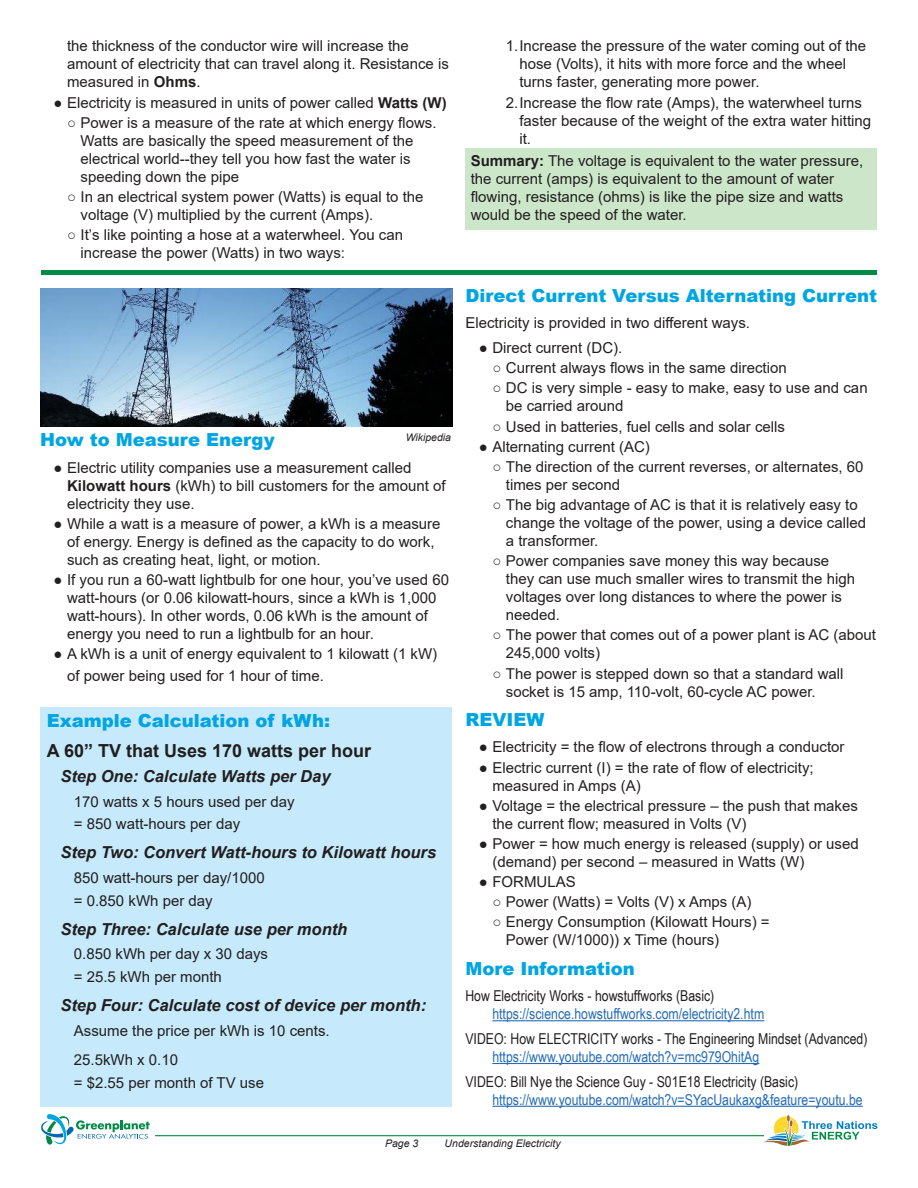
<style>
.page{position:relative;width:918px;height:1188px;background:#fff}
.page>*{position:absolute;margin:0;border:0;box-sizing:border-box;transform-origin:0 0}
.t1{font:900 18px "Arial";color:#00a5e1}
.t2{font:700 18px "Arial";color:#221f1f}
.t3{font:italic 700 16.5px "Arial";color:#221f1f}
.t4{font:15px/18px "Arial";color:#221f1f}
.t5{font:15px "Arial Narrow";color:#256cb5}
.t6{font:15px "Arial Narrow";color:#221f1f}
.t7{font:italic 10.5px "Arial";color:#221f1f}
.s1{font-weight:700}
</style>
<div class="page">
<hr style="left:41px;top:1135px;width:837px;height:1px;background:#008b46">
<div style="left:41px;top:1113px;width:114px;height:34px;background:#fff"></div>
<svg style="left:41px;top:1114px;width:109px;height:31px"></svg>
<div style="left:764px;top:1113px;width:114px;height:34px;background:#fff"></div>
<svg style="left:764px;top:1115px;width:113px;height:31px"></svg>
<div style="left:465px;top:148px;width:412px;height:82px;background:#cce6ca"></div>
<hr style="left:492px;top:1020px;width:272px;height:1px;background:#256cb5">
<hr style="left:492px;top:1063px;width:267px;height:1px;background:#256cb5">
<hr style="left:492px;top:1106px;width:371px;height:1px;background:#256cb5">
<div style="left:40px;top:707px;width:412px;height:400px;background:#c6eafb"></div>
<div style="left:41px;top:270px;width:836px;height:5px;background:#008b46"></div>
<img style="left:40px;top:289px;width:413px;height:138px">
<p class="t4" style="left:67px;top:38px;width:383px">the thickness of the conductor wire will increase the amount of electricity that can travel along it. Resistance is measured in <span class="s1">Ohms</span>.</p>
<p class="t4" style="left:54px;top:93px;width:395px">● Electricity is measured in units of power called <span class="s1">Watts (W)</span></p>
<p class="t4" style="left:81px;top:113px;width:357px;text-indent:-14px">○ Power is a measure of the rate at which energy flows.<br>Watts are basically the speed measurement of the electrical world--they tell you how fast the water is speeding down the pipe</p>
<p class="t4" style="left:81px;top:188px;width:344px;text-indent:-14px">○ In an electrical system power (Watts) is equal to the voltage (V) multiplied by the current (Amps).</p>
<p class="t4" style="left:81px;top:226px;width:324px;text-indent:-14px">○ It’s like pointing a hose at a waterwheel. You can increase the power (Watts) in two ways:</p>
<p class="t1" style="left:40px;top:433px;width:236px">How to Measure Energy</p>
<p class="t4" style="left:67px;top:459px;width:380px;text-indent:-14px">● Electric utility companies use a measurement called<br><span class="s1">Kilowatt hours</span> (kWh) to bill customers for the amount of electricity they use.</p>
<p class="t4" style="left:67px;top:515px;width:375px;text-indent:-14px">● While a watt is a measure of power, a kWh is a measure of energy. Energy is defined as the capacity to do work, such as creating heat, light, or motion.</p>
<p class="t4" style="left:67px;top:571px;width:383px;text-indent:-14px">● If you run a 60-watt lightbulb for one hour, you’ve used 60 watt-hours (or 0.06 kilowatt-hours, since a kWh is 1,000 watt-hours). In other words, 0.06 kWh is the amount of energy you need to run a lightbulb for an hour.</p>
<p class="t4" style="left:67px;top:643px;width:372px;line-height:21.6px;text-indent:-14px">● A kWh is a unit of energy equivalent to 1 kilowatt (1 kW) of power being used for 1 hour of time.</p>
<p class="t7" style="left:406px;top:433px;width:47px">Wikipedia</p>
<p class="t1" style="left:47px;top:714px;width:285px">Example Calculation of kWh:</p>
<p class="t2" style="left:47px;top:744px;width:326px">A 60” TV that Uses 170 watts per hour</p>
<p class="t3" style="left:60px;top:770px;width:272px">Step One: Calculate Watts per Day</p>
<p class="t4" style="left:74px;top:791px;width:222px;line-height:22.5px">170 watts x 5 hours used per day = 850 watt-hours per day</p>
<p class="t3" style="left:60px;top:846px;width:377px">Step Two: Convert Watt-hours to Kilowatt hours</p>
<p class="t4" style="left:74px;top:867px;width:192px;line-height:22.5px">850 watt-hours per day/1000 = 0.850 kWh per day</p>
<p class="t3" style="left:60px;top:923px;width:288px">Step Three: Calculate use per month</p>
<p class="t4" style="left:74px;top:944px;width:196px;line-height:22.5px">0.850 kWh per day x 30 days = 25.5 kWh per month</p>
<p class="t3" style="left:60px;top:999px;width:367px">Step Four: Calculate cost of device per month:</p>
<p class="t4" style="left:74px;top:1017px;width:257px;line-height:29.2px">Assume the price per kWh is 10 cents.<br>25.5kWh x 0.10</p>
<p class="t4" style="left:74px;top:1074px;width:192px">= $2.55 per month of TV use</p>
<p class="t4" style="left:519px;top:38px;width:348px;text-indent:-14px">1. Increase the pressure of the water coming out of the hose (Volts), it hits with more force and the wheel turns faster, generating more power.</p>
<p class="t4" style="left:519px;top:94px;width:353px;text-indent:-14px">2. Increase the flow rate (Amps), the waterwheel turns faster because of the weight of the extra water hitting it.</p>
<p class="t4" style="left:471px;top:153px;width:394px"><span class="s1">Summary:</span> The voltage is equivalent to the water pressure, the current (amps) is equivalent to the amount of water flowing, resistance (ohms) is like the pipe size and watts would be the speed of the water.</p>
<p class="t1" style="left:465px;top:289px;width:413px">Direct Current Versus Alternating Current</p>
<p class="t4" style="left:465px;top:314px;width:286px">Electricity is provided in two different ways.</p>
<p class="t4" style="left:479px;top:339px;width:145px">● Direct current (DC).</p>
<p class="t4" style="left:492px;top:359px;width:296px">○ Current always flows in the same direction</p>
<p class="t4" style="left:506px;top:379px;width:363px;text-indent:-14px">○ DC is very simple - easy to make, easy to use and can be carried around</p>
<p class="t4" style="left:492px;top:417px;width:294px">○ Used in batteries, fuel cells and solar cells</p>
<p class="t4" style="left:479px;top:437px;width:173px">● Alternating current (AC)</p>
<p class="t4" style="left:506px;top:458px;width:359px;text-indent:-14px">○ The direction of the current reverses, or alternates, 60 times per second</p>
<p class="t4" style="left:506px;top:496px;width:362px;text-indent:-14px">○ The big advantage of AC is that it is relatively easy to change the voltage of the power, using a device called a transformer.</p>
<p class="t4" style="left:506px;top:552px;width:351px;text-indent:-14px">○ Power companies save money this way because they can use much smaller wires to transmit the high voltages over long distances to where the power is needed.</p>
<p class="t4" style="left:506px;top:626px;width:372px;text-indent:-14px">○ The power that comes out of a power plant is AC (about<br>245,000 volts)</p>
<p class="t4" style="left:506px;top:664px;width:339px;text-indent:-14px">○ The power is stepped down so that a standard wall socket is 15 amp, 110-volt, 60-cycle AC power.</p>
<p class="t1" style="left:465px;top:713px;width:81px">REVIEW</p>
<p class="t4" style="left:479px;top:738px;width:367px">● Electricity = the flow of electrons through a conductor</p>
<p class="t4" style="left:492px;top:758px;width:323px;text-indent:-14px">● Electric current (I) = the rate of flow of electricity; measured in Amps (A)</p>
<p class="t4" style="left:492px;top:796px;width:367px;text-indent:-14px">● Voltage = the electrical pressure – the push that makes the current flow; measured in Volts (V)</p>
<p class="t4" style="left:492px;top:835px;width:368px;text-indent:-14px">● Power = how much energy is released (supply) or used (demand) per second – measured in Watts (W)</p>
<p class="t4" style="left:479px;top:873px;width:98px">● FORMULAS</p>
<p class="t4" style="left:492px;top:893px;width:261px">○ Power (Watts) = Volts (V) x Amps (A)</p>
<p class="t4" style="left:506px;top:913px;width:265px;text-indent:-14px">○ Energy Consumption (Kilowatt Hours) =<br>Power (W/1000)) x Time (hours)</p>
<p class="t1" style="left:465px;top:961px;width:171px">More Information</p>
<p class="t6" style="left:465px;top:990px;width:251px">How Electricity Works - howstuffworks (Basic)</p>
<p class="t5" style="left:492px;top:1008px;width:273px">https://science.howstuffworks.com/electricity2.htm</p>
<p class="t6" style="left:465px;top:1033px;width:404px">VIDEO: How ELECTRICITY works - The Engineering Mindset (Advanced)</p>
<p class="t5" style="left:492px;top:1051px;width:268px">https://www.youtube.com/watch?v=mc979OhitAg</p>
<p class="t6" style="left:465px;top:1076px;width:334px">VIDEO: Bill Nye the Science Guy - S01E18 Electricity (Basic)</p>
<p class="t5" style="left:492px;top:1094px;width:372px">https://www.youtube.com/watch?v=SYacUaukaxg&amp;feature=youtu.be</p>
<p class="t7" style="left:385px;top:1139px;width:35px">Page 3</p>
<p class="t7" style="left:445px;top:1139px;width:118px">Understanding Electricity</p>
</div>
